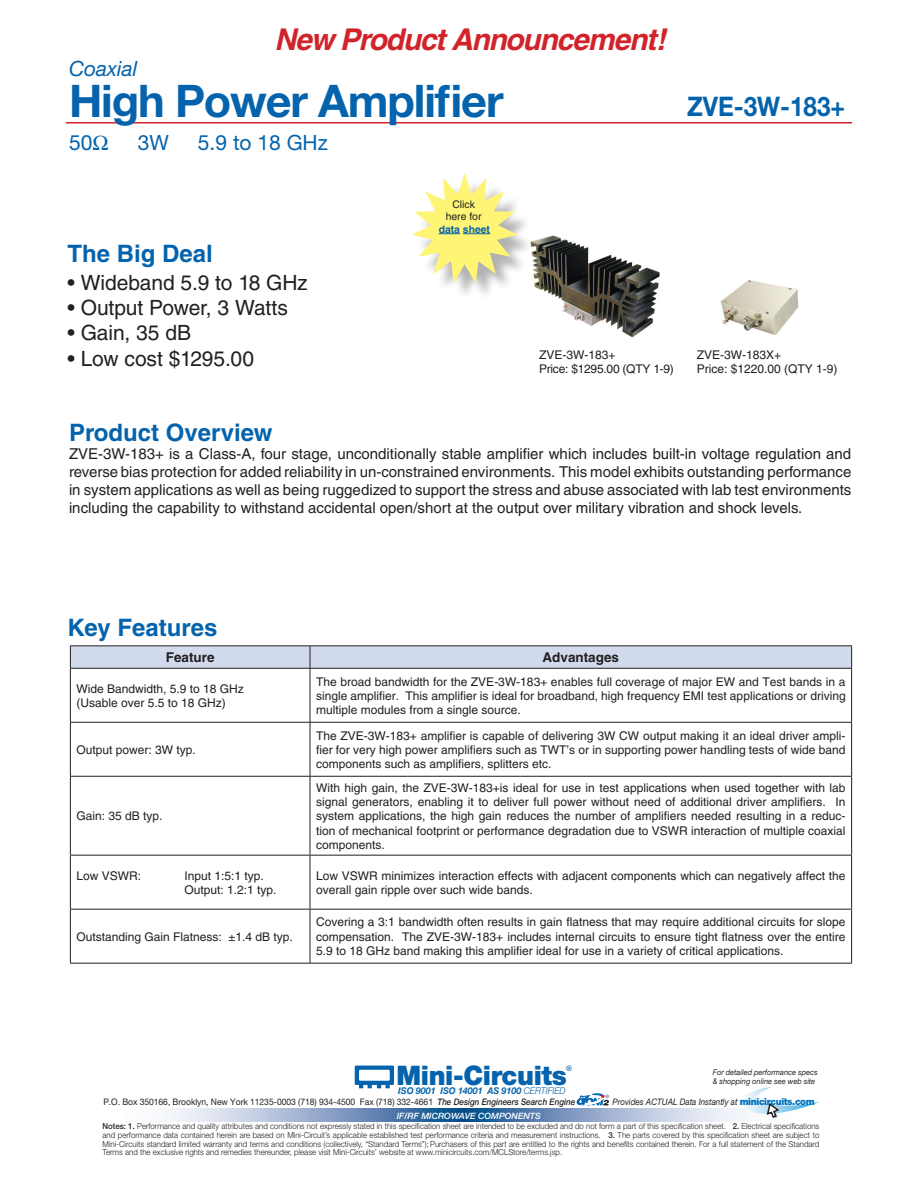
<style>
.page{position:relative;width:918px;height:1188px;background:#fff}
.page>*{position:absolute;margin:0;border:0;box-sizing:border-box;transform-origin:0 0}
.t1{font:700 45px "Helvetica Neue";letter-spacing:-.025em;color:#0463ac}
._1MAIN_HEADLINE{font:italic 700 30px "Helvetica";letter-spacing:-.04em;color:#d1232a}
.t2{font:900 27px "Helvetica Neue";letter-spacing:-.015em;color:#0463ac}
.t3{font:700 27px "Helvetica Neue";color:#0463ac;scale:.9 1}
.section_head{font:700 24px "Helvetica";color:#0463ac}
.t4{font:21px "Helvetica";letter-spacing:-.005em;color:#231f20}
.t5{font:21px "Helvetica Neue";color:#0463ac}
.t6{font:italic 21px "Helvetica Neue";color:#0463ac}
.product_overview{font:15px/18px "Helvetica";color:#231f20;text-align:justify}
.t7{font:700 13.5px "Helvetica";color:#231f20}
.t8{font:12px/14.4px "Helvetica";color:#231f20;text-align:justify}
.t9{font:12px "Helvetica";letter-spacing:-.02em;color:#231f20}
.t10{font:10.35px "Helvetica";color:#231f20}
.t11{font:700 10.35px "Helvetica";color:#0463ac}
.t12{font:italic 700 9.3px "Helvetica Neue";color:#0463ac;scale:.95 1}
.t13{font:9px "Helvetica Neue";letter-spacing:-.005em;color:#231f20;scale:.95 1}
.t14{font:italic 9px "Helvetica Neue";color:#231f20;scale:.9 1}
.t15{font:italic 500 8.7px "Helvetica Neue";color:#fff}
.t16{font:300 8.25px/8.7px "Helvetica Neue";color:#231f20;text-align:justify;scale:.95 1}
.t17{font:italic 7.8px/9px "Helvetica Neue";color:#231f20;scale:.95 1}
.t18{font:500 7.5px "Helvetica Neue";color:#0463ac}
.t19{font:4.5px "Helvetica";color:#0166b3;scale:1.11 1}
.s1{font-weight:300}
.s2{font-weight:500;font-style:italic}
.s3{font-weight:900;font-style:normal;font-size:9.75px;color:#0072bc}
.s4{font-weight:500}
</style>
<div class="page">
<hr style="left:66px;top:122px;width:786px;height:2px;background:#d1232a">
<svg style="left:355px;top:1066px;width:39px;height:22px"></svg>
<svg style="left:576px;top:1093px;width:33px;height:12px"></svg>
<svg style="left:164px;top:1109px;width:567px;height:12px;background:#8da7c9"></svg>
<svg style="left:731px;top:1087px;width:89px;height:35px"></svg>
<hr style="left:70px;top:645px;width:240px;height:1px;background:#231f20">
<hr style="left:310px;top:645px;width:542px;height:1px;background:#231f20">
<svg style="left:70px;top:646px;width:782px;height:22px;background:#ccd5e7"></svg>
<hr style="left:70px;top:668px;width:240px;height:1px;background:#231f20">
<hr style="left:70px;top:669px;width:1px;height:53px;background:#231f20">
<hr style="left:310px;top:668px;width:542px;height:1px;background:#231f20">
<hr style="left:310px;top:669px;width:1px;height:53px;background:#231f20">
<hr style="left:851px;top:669px;width:1px;height:53px;background:#231f20">
<hr style="left:70px;top:722px;width:240px;height:1px;background:#231f20">
<hr style="left:70px;top:723px;width:1px;height:53px;background:#231f20">
<hr style="left:310px;top:722px;width:542px;height:1px;background:#231f20">
<hr style="left:310px;top:723px;width:1px;height:53px;background:#231f20">
<hr style="left:851px;top:723px;width:1px;height:53px;background:#231f20">
<hr style="left:70px;top:776px;width:240px;height:1px;background:#231f20">
<hr style="left:70px;top:777px;width:1px;height:78px;background:#231f20">
<hr style="left:310px;top:776px;width:542px;height:1px;background:#231f20">
<hr style="left:310px;top:777px;width:1px;height:78px;background:#231f20">
<hr style="left:851px;top:777px;width:1px;height:78px;background:#231f20">
<hr style="left:70px;top:855px;width:240px;height:1px;background:#231f20">
<hr style="left:70px;top:856px;width:1px;height:53px;background:#231f20">
<hr style="left:310px;top:855px;width:542px;height:1px;background:#231f20">
<hr style="left:310px;top:856px;width:1px;height:53px;background:#231f20">
<hr style="left:851px;top:856px;width:1px;height:53px;background:#231f20">
<hr style="left:70px;top:909px;width:240px;height:1px;background:#231f20">
<hr style="left:70px;top:910px;width:1px;height:53px;background:#231f20">
<hr style="left:310px;top:909px;width:542px;height:1px;background:#231f20">
<hr style="left:310px;top:910px;width:1px;height:53px;background:#231f20">
<hr style="left:851px;top:910px;width:1px;height:53px;background:#231f20">
<hr style="left:70px;top:963px;width:240px;height:1px;background:#231f20">
<hr style="left:310px;top:963px;width:542px;height:1px;background:#231f20">
<img style="left:535px;top:235px;width:125px;height:103px">
<img style="left:720px;top:280px;width:79px;height:55px">
<div style="left:416px;top:177px;width:119px;height:123px;background:#231f20;opacity:.35"></div>
<svg style="left:412px;top:173px;width:106px;height:110px"></svg>
<p class="t6" style="left:69px;top:56px;width:70px">Coaxial</p>
<p class="_1MAIN_HEADLINE" style="left:274px;top:21px;width:393px">New Product Announcement!</p>
<p class="t1" style="left:69px;top:73px;width:436px">High Power Amplifier</p>
<p class="t5" style="left:69px;top:130px;width:25px">50</p>
<p class="t5" style="left:138px;top:130px;width:33px">3W</p>
<p class="t5" style="left:198px;top:130px;width:131px">5.9 to 18 GHz</p>
<p class="t3" style="left:687px;top:90px;width:177px">ZVE-3W-183+</p>
<p class="section_head" style="left:68px;top:239px;width:147px">The Big Deal</p>
<p class="t4" style="left:68px;top:270px;width:242px">• Wideband 5.9 to 18 GHz</p>
<p class="t4" style="left:68px;top:296px;width:222px">• Output Power, 3 Watts</p>
<p class="t4" style="left:68px;top:321px;width:125px">• Gain, 35 dB</p>
<p class="t4" style="left:68px;top:346px;width:188px">• Low cost $1295.00</p>
<p class="t10" style="left:452px;top:198px;width:24px">Click</p>
<p class="t10" style="left:446px;top:211px;width:37px">here for</p>
<p class="t11" style="left:439px;top:223px;width:53px">data sheet</p>
<p class="t8" style="left:539px;top:347px;width:78px">ZVE-3W-183+</p>
<p class="t9" style="left:539px;top:362px;width:136px">Price: $1295.00 (QTY 1-9)</p>
<p class="t8" style="left:697px;top:347px;width:86px">ZVE-3W-183X+</p>
<p class="t8" style="left:697px;top:362px;width:142px">Price: $1220.00 (QTY 1-9)</p>
<p class="section_head" style="left:69px;top:418px;width:205px">Product Overview</p>
<p class="product_overview" style="left:69px;top:444px;width:784px">ZVE-3W-183+ is a Class-A, four stage, unconditionally stable amplifier which includes built-in voltage regulation and reverse bias protection for added reliability in un-constrained environments. This model exhibits outstanding performance in system applications as well as being ruggedized to support the stress and abuse associated with lab test environments including the capability to withstand accidental open/short at the output over military vibration and shock levels.</p>
<p class="section_head" style="left:68px;top:613px;width:151px">Key Features</p>
<p class="t7" style="left:166px;top:649px;width:50px">Feature</p>
<p class="t7" style="left:543px;top:649px;width:78px">Advantages</p>
<p class="t8" style="left:76px;top:681px;width:169px">Wide Bandwidth, 5.9 to 18 GHz</p>
<p class="t8" style="left:76px;top:696px;width:151px">(Usable over 5.5 to 18 GHz)</p>
<p class="t8" style="left:316px;top:674px;width:531px">The broad bandwidth for the ZVE-3W-183+ enables full coverage of major EW and Test bands in a single amplifier. This amplifier is ideal for broadband, high frequency EMI test applications or driving multiple modules from a single source.</p>
<p class="t8" style="left:76px;top:742px;width:121px">Output power: 3W typ.</p>
<p class="t8" style="left:76px;top:809px;width:88px">Gain: 35 dB typ.</p>
<p class="t8" style="left:76px;top:868px;width:66px">Low VSWR:</p>
<p class="t8" style="left:184px;top:868px;width:81px">Input 1:5:1 typ.</p>
<p class="t8" style="left:184px;top:883px;width:94px">Output: 1.2:1 typ.</p>
<p class="t8" style="left:76px;top:929px;width:218px">Outstanding Gain Flatness: ±1.4 dB typ.</p>
<p class="t8" style="left:316px;top:728px;width:531px">The ZVE-3W-183+ amplifier is capable of delivering 3W CW output making it an ideal driver ampli&shy;fier for very high power amplifiers such as TWT’s or in supporting power handling tests of wide band components such as amplifiers, splitters etc.</p>
<p class="t8" style="left:316px;top:780px;width:531px">With high gain, the ZVE-3W-183+is ideal for use in test applications when used together with lab signal generators, enabling it to deliver full power without need of additional driver amplifiers. In system applications, the high gain reduces the number of amplifiers needed resulting in a reduc&shy;tion of mechanical footprint or performance degradation due to VSWR interaction of multiple coaxial components.</p>
<p class="t8" style="left:316px;top:868px;width:531px">Low VSWR minimizes interaction effects with adjacent components which can negatively affect the overall gain ripple over such wide bands.</p>
<p class="t8" style="left:316px;top:915px;width:531px">Covering a 3:1 bandwidth often results in gain flatness that may require additional circuits for slope compensation. The ZVE-3W-183+ includes internal circuits to ensure tight flatness over the entire 5.9 to 18 GHz band making this amplifier ideal for use in a variety of critical applications.</p>
<h3 class="t2" style="left:397px;top:1059px;width:172px">Mini-Circuits</h3>
<p class="t12" style="left:398px;top:1085px;width:178px">ISO 9001 ISO 14001 AS 9100 <span class="s1">CERTIFIED</span></p>
<p class="t18" style="left:566px;top:1064px;width:7px">®</p>
<p class="t13" style="left:103px;top:1096px;width:498px">P.O. Box 350166, Brooklyn, New York 11235-0003 (718) 934-4500 Fax (718) 332-4661 <span class="s2">The Design Engineers Search Engine</span></p>
<p class="t14" style="left:612px;top:1096px;width:226px">Provides ACTUAL Data Instantly at <span class="s3">minicircuits.com</span></p>
<p class="t17" style="left:713px;top:1068px;width:112px">For detailed performance specs &amp; shopping online see web site</p>
<p class="t19" style="left:606px;top:1094px;width:5px">®</p>
<p class="t16" style="left:103px;top:1122px;width:756px"><span class="s4">Notes: 1.</span> Performance and quality attributes and conditions not expressly stated in this specification sheet are intended to be excluded and do not form a part of this specification sheet. <span class="s4">2.</span> Electrical specifications and performance data contained herein are based on Mini-Circuit’s applicable established test performance criteria and measurement instructions. <span class="s4">3.</span> The parts covered by this specification sheet are subject to Mini-Circuits standard limited warranty and terms and conditions (collectively, “Standard Terms”);Purchasers of this part are entitled to the rights and benefits contained therein. For a full statement of the Standard Terms and the exclusive rights and remedies thereunder, please visit Mini-Circuits’ website at www.minicircuits.com/MCLStore/terms.jsp.</p>
<p class="t15" style="left:397px;top:1110px;width:146px">IF/RF MICROWAVE COMPONENTS</p>
</div>
